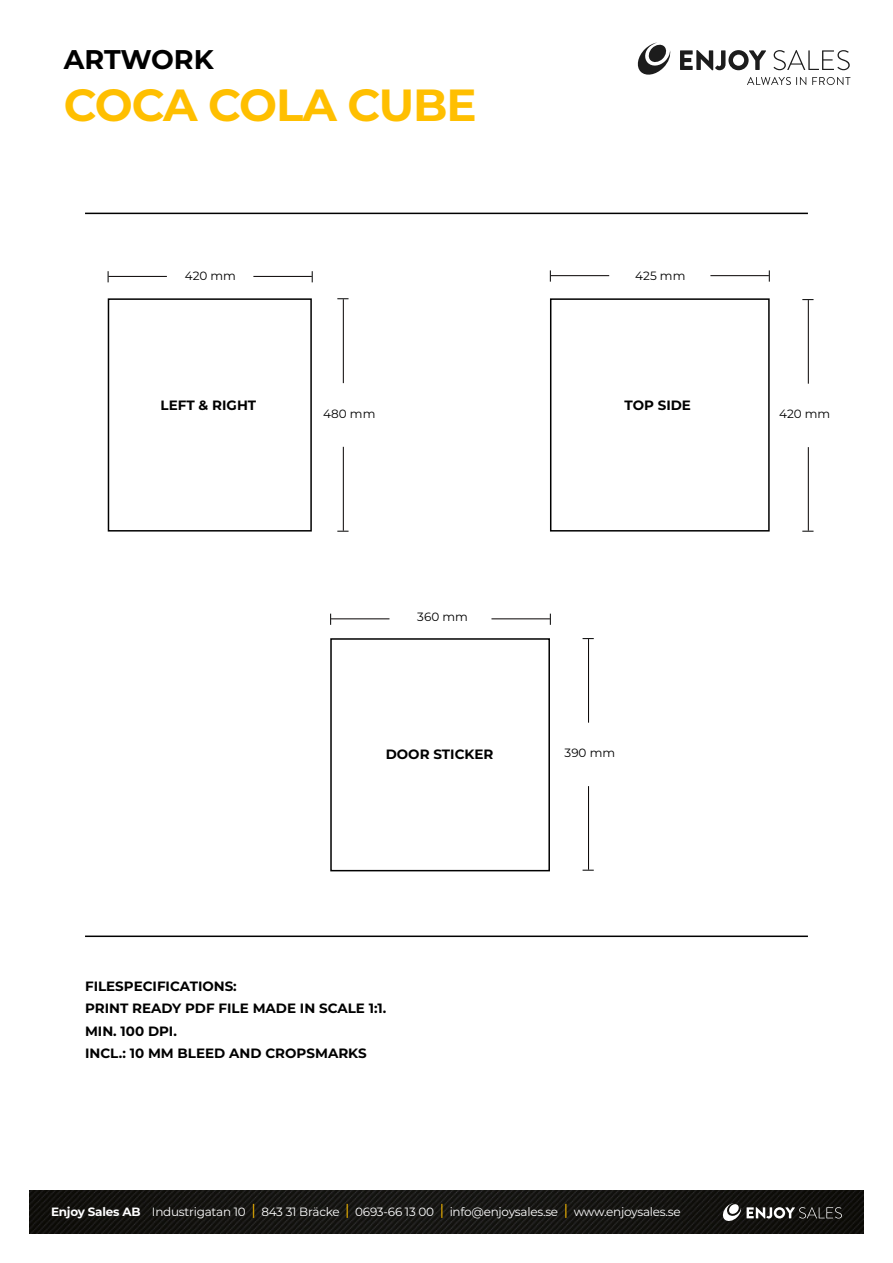
<style>
.page{position:relative;width:893px;height:1263px;background:#fff}
.page>*{position:absolute;margin:0;border:0;box-sizing:border-box;transform-origin:0 0}
.t1{font:700 45px "Montserrat";letter-spacing:-.025em;color:#ffbf00}
.t2{font:700 27px "Montserrat";letter-spacing:-.005em;color:#000}
.t3{font:700 13.5px/22.2px "Montserrat";color:#000}
.t4{font:12px "Montserrat";letter-spacing:-.02em;color:#fff}
.t5{font:12px "Montserrat";color:#000}
.s1{font-weight:700}
.s2{font-size:15px;color:#ffbf00}
</style>
<div class="page">
<img style="left:30px;top:1191px;width:833px;height:42px">
<svg style="left:722px;top:1203px;width:120px;height:19px;background:#484845"></svg>
<svg style="left:747px;top:77px;width:59px;height:8px"></svg>
<svg style="left:812px;top:77px;width:38px;height:8px"></svg>
<svg style="left:680px;top:50px;width:86px;height:20px"></svg>
<svg style="left:773px;top:50px;width:77px;height:20px"></svg>
<svg style="left:637px;top:43px;width:34px;height:32px"></svg>
<hr style="left:85px;top:213px;width:723px;height:1px;background:#000">
<hr style="left:85px;top:935px;width:723px;height:2px;background:#000">
<div style="left:330px;top:638px;width:220px;height:233px;border:2px solid #000"></div>
<div style="left:108px;top:298px;width:204px;height:233px;border:2px solid #000"></div>
<div style="left:550px;top:298px;width:220px;height:233px;border:2px solid #000"></div>
<hr style="left:108px;top:276px;width:59px;height:1px;background:#050000">
<hr style="left:551px;top:275px;width:58px;height:1px;background:#050000">
<svg style="left:769px;top:270px;width:1px;height:12px"></svg>
<svg style="left:550px;top:270px;width:1px;height:12px"></svg>
<hr style="left:331px;top:618px;width:58px;height:1px;background:#050000">
<hr style="left:253px;top:276px;width:59px;height:1px;background:#050000">
<hr style="left:710px;top:275px;width:59px;height:1px;background:#050000">
<hr style="left:491px;top:618px;width:59px;height:1px;background:#050000">
<hr style="left:343px;top:299px;width:1px;height:84px;background:#050000">
<svg style="left:337px;top:531px;width:12px;height:1px"></svg>
<svg style="left:337px;top:298px;width:12px;height:1px"></svg>
<hr style="left:343px;top:447px;width:1px;height:84px;background:#050000">
<hr style="left:808px;top:300px;width:1px;height:84px;background:#050000">
<hr style="left:808px;top:447px;width:1px;height:84px;background:#050000">
<hr style="left:588px;top:639px;width:1px;height:84px;background:#050000">
<hr style="left:588px;top:786px;width:1px;height:84px;background:#050000">
<h2 class="t2" style="left:64px;top:40px;width:151px">ARTWORK</h2>
<h1 class="t1" style="left:64px;top:73px;width:414px">COCA COLA CUBE</h1>
<p class="t5" style="left:185px;top:267px;width:53px">420 mm</p>
<p class="t5" style="left:635px;top:267px;width:52px">425 mm</p>
<p class="t3" style="left:161px;top:393px;width:97px">LEFT &amp; RIGHT</p>
<p class="t3" style="left:624px;top:393px;width:68px">TOP SIDE</p>
<p class="t5" style="left:323px;top:406px;width:54px">480 mm</p>
<p class="t5" style="left:417px;top:608px;width:52px">360 mm</p>
<p class="t3" style="left:386px;top:742px;width:109px">DOOR STICKER</p>
<p class="t5" style="left:565px;top:745px;width:52px">390 mm</p>
<p class="t3" style="left:85px;top:974px;width:303px">FILESPECIFICATIONS:<br>PRINT READY PDF FILE MADE IN SCALE 1:1.<br>MIN. 100 DPI.<br>INCL.: 10 MM BLEED AND CROPSMARKS</p>
<p class="t4" style="left:51px;top:1203px;width:631px"><span class="s1">Enjoy Sales AB</span> Industrigatan 10 <span class="s2">|</span> 843 31 Bräcke <span class="s2">|</span> 0693-66 13 00 <span class="s2">|</span> info@enjoysales.se <span class="s2">|</span> www.enjoysales.se</p>
<p class="t5" style="left:779px;top:405px;width:53px">420 mm</p>
</div>
